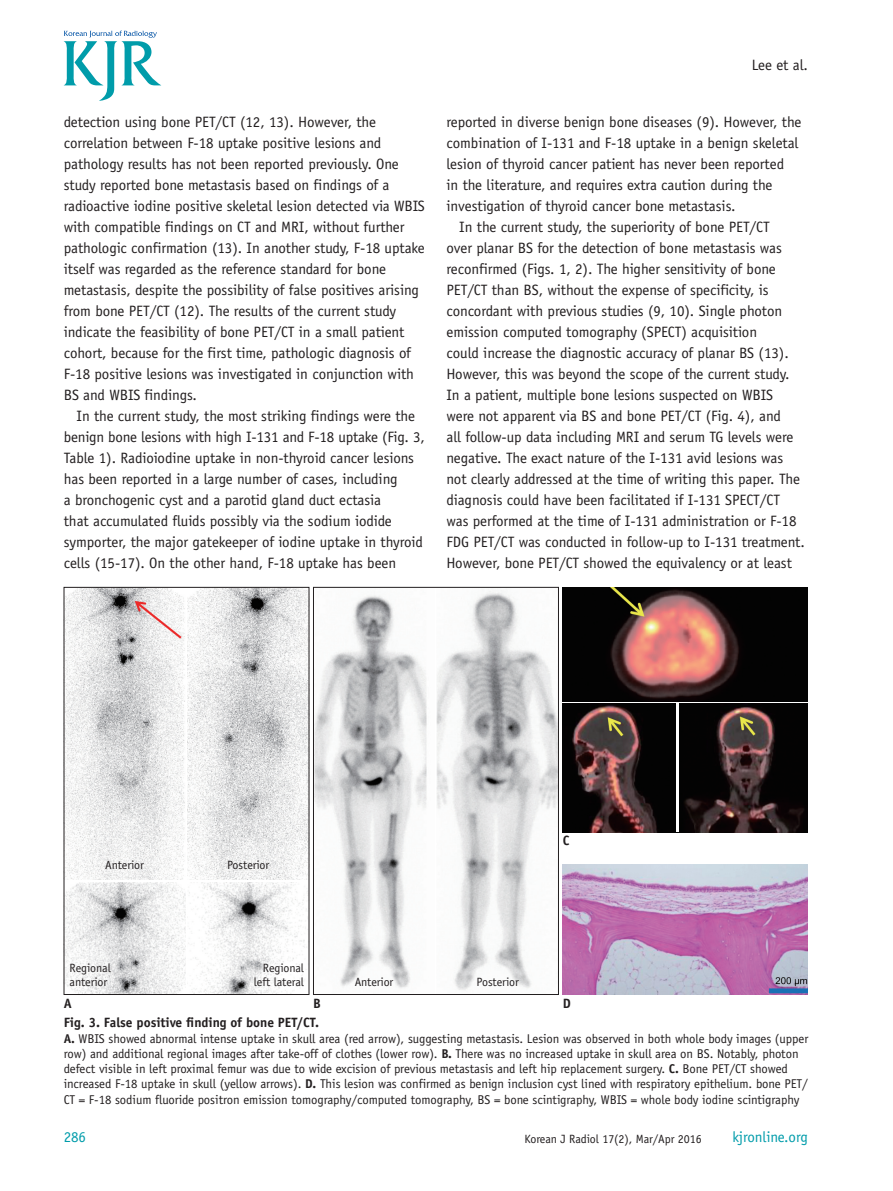
<style>
.page{position:relative;width:893px;height:1191px;background:#fff}
.page>*{position:absolute;margin:0;border:0;box-sizing:border-box;transform-origin:0 0}
.본문{font:15px/21px "Officina Sans Std";letter-spacing:-.005em;color:#231f20}
.t1{font:15px "Officina Sans Std";letter-spacing:-.005em;color:#009caa}
.그림제목{font:700 13.5px "Officina Sans Std";letter-spacing:-.005em;color:#231f20}
.그림제목1{font:12.75px/15.3px "Officina Sans Std";letter-spacing:-.005em;color:#231f20}
.t2{font:12px "Officina Sans Std";letter-spacing:-.005em;color:#231f20}
.s1{font-weight:700}
</style>
<div class="page">
<svg style="left:64px;top:31px;width:97px;height:70px"></svg>
<img style="left:66px;top:589px;width:119px;height:291px">
<img style="left:187px;top:589px;width:120px;height:291px">
<img style="left:563px;top:587px;width:245px;height:114px">
<img style="left:563px;top:703px;width:245px;height:129px">
<img style="left:563px;top:864px;width:245px;height:130px">
<img style="left:315px;top:595px;width:112px;height:393px">
<img style="left:437px;top:590px;width:120px;height:400px">
<img style="left:66px;top:882px;width:119px;height:110px">
<img style="left:188px;top:882px;width:119px;height:110px">
<hr style="left:676px;top:703px;width:3px;height:129px;background:#fff">
<div style="left:313px;top:587px;width:246px;height:407px;border:1px solid #231f20"></div>
<p class="본문" style="left:64px;top:112px;width:363px">detection using bone PET/CT (12, 13). However, the correlation between F-18 uptake positive lesions and pathology results has not been reported previously. One study reported bone metastasis based on findings of a radioactive iodine positive skeletal lesion detected via WBIS with compatible findings on CT and MRI, without further pathologic confirmation (13). In another study, F-18 uptake itself was regarded as the reference standard for bone metastasis, despite the possibility of false positives arising from bone PET/CT (12). The results of the current study indicate the feasibility of bone PET/CT in a small patient cohort, because for the first time, pathologic diagnosis of F-18 positive lesions was investigated in conjunction with BS and WBIS findings.</p>
<p class="본문" style="left:64px;top:406px;width:363px;text-indent:13px">In the current study, the most striking findings were the benign bone lesions with high I-131 and F-18 uptake (Fig. 3, Table 1). Radioiodine uptake in non-thyroid cancer lesions has been reported in a large number of cases, including<br>a bronchogenic cyst and a parotid gland duct ectasia<br>that accumulated fluids possibly via the sodium iodide symporter, the major gatekeeper of iodine uptake in thyroid cells (15-17). On the other hand, F-18 uptake has been</p>
<p class="본문" style="left:752px;top:54px;width:58px">Lee et al.</p>
<p class="본문" style="left:446px;top:112px;width:356px">reported in diverse benign bone diseases (9). However, the combination of I-131 and F-18 uptake in a benign skeletal lesion of thyroid cancer patient has never been reported<br>in the literature, and requires extra caution during the investigation of thyroid cancer bone metastasis.</p>
<p class="본문" style="left:446px;top:217px;width:360px;text-indent:13px">In the current study, the superiority of bone PET/CT<br>over planar BS for the detection of bone metastasis was reconfirmed (Figs. 1, 2). The higher sensitivity of bone PET/CT than BS, without the expense of specificity, is concordant with previous studies (9, 10). Single photon emission computed tomography (SPECT) acquisition<br>could increase the diagnostic accuracy of planar BS (13).<br>However, this was beyond the scope of the current study.<br>In a patient, multiple bone lesions suspected on WBIS<br>were not apparent via BS and bone PET/CT (Fig. 4), and<br>all follow-up data including MRI and serum TG levels were negative. The exact nature of the I-131 avid lesions was not clearly addressed at the time of writing this paper. The diagnosis could have been facilitated if I-131 SPECT/CT was performed at the time of I-131 administration or F-18<br>FDG PET/CT was conducted in follow-up to I-131 treatment.<br>However, bone PET/CT showed the equivalency or at least</p>
<p class="t2" style="left:105px;top:858px;width:40px">Anterior</p>
<p class="t2" style="left:227px;top:858px;width:44px">Posterior</p>
<p class="그림제목" style="left:563px;top:832px;width:8px">C</p>
<p class="t2" style="left:70px;top:961px;width:43px">Regional</p>
<p class="t2" style="left:70px;top:974px;width:39px">anterior</p>
<p class="그림제목" style="left:64px;top:995px;width:10px">A</p>
<p class="t2" style="left:263px;top:961px;width:43px">Regional</p>
<p class="t2" style="left:254px;top:974px;width:52px">left lateral</p>
<p class="t2" style="left:355px;top:974px;width:40px">Anterior</p>
<p class="t2" style="left:477px;top:974px;width:44px">Posterior</p>
<p class="그림제목" style="left:313px;top:995px;width:9px">B</p>
<p class="그림제목" style="left:563px;top:995px;width:10px">D</p>
<p class="그림제목" style="left:64px;top:1014px;width:257px">Fig. 3. False positive finding of bone PET/CT.</p>
<p class="그림제목1" style="left:64px;top:1030px;width:746px"><span class="s1">A.</span> WBIS showed abnormal intense uptake in skull area (red arrow), suggesting metastasis. Lesion was observed in both whole body images (upper row) and additional regional images after take-off of clothes (lower row). <span class="s1">B.</span> There was no increased uptake in skull area on BS. Notably, photon defect visible in left proximal femur was due to wide excision of previous metastasis and left hip replacement surgery. <span class="s1">C.</span> Bone PET/CT showed increased F-18 uptake in skull (yellow arrows). <span class="s1">D.</span> This lesion was confirmed as benign inclusion cyst lined with respiratory epithelium. bone PET/ CT = F-18 sodium fluoride positron emission tomography/computed tomography, BS = bone scintigraphy, WBIS = whole body iodine scintigraphy</p>
<p class="t1" style="left:64px;top:1128px;width:24px">286</p>
<p class="t2" style="left:524px;top:1132px;width:179px">Korean J Radiol 17(2), Mar/Apr 2016</p>
<p class="t1" style="left:732px;top:1128px;width:77px">kjronline.org</p>
</div>
